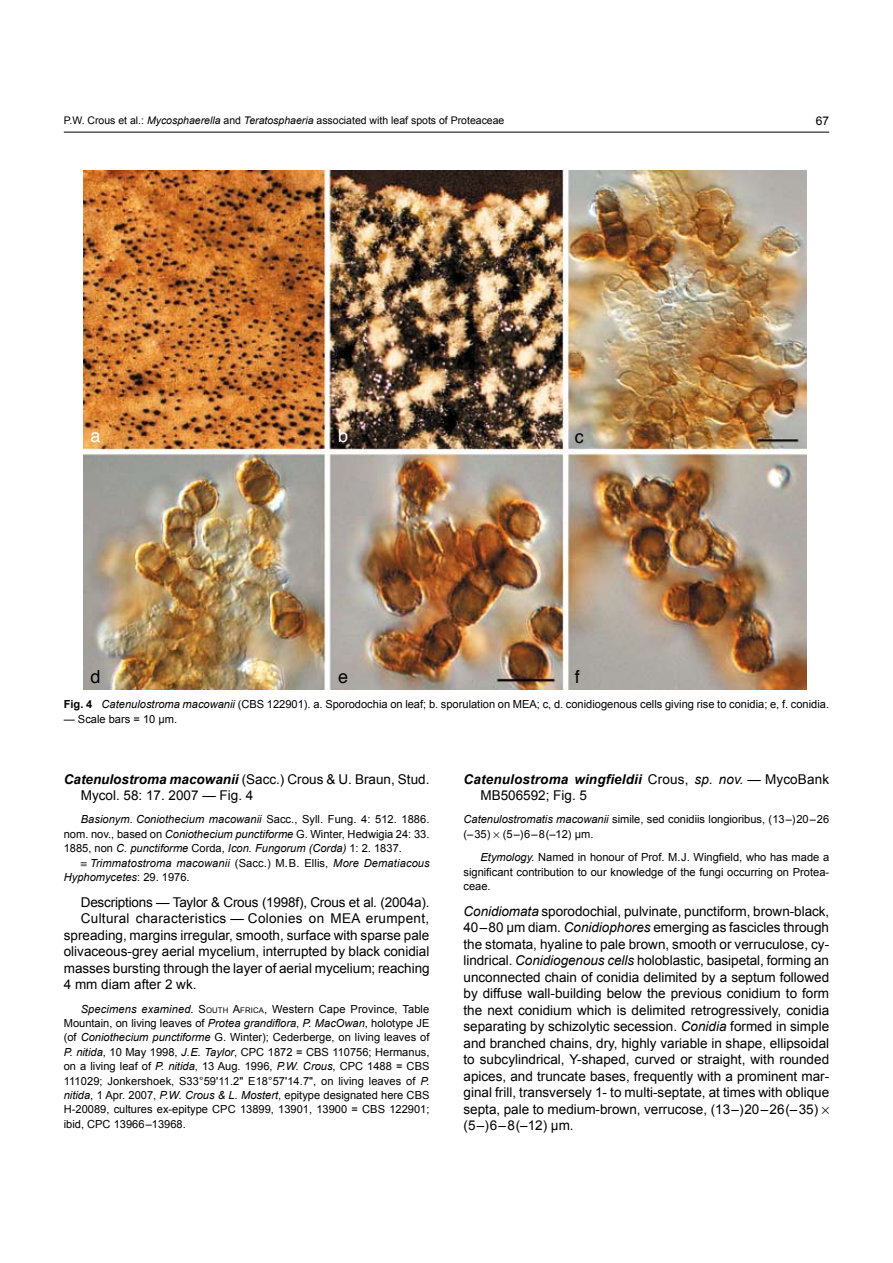
<style>
.page{position:relative;width:893px;height:1263px;background:#fff}
.page>*{position:absolute;margin:0;border:0;box-sizing:border-box;transform-origin:0 0}
.t1{font:18px "Helvetica";color:#000}
.t2{font:18px "Helvetica";color:#fff}
.t3{font:13.5px/16.5px "Arial";color:#000}
.t4{font:13.5px "Arial";letter-spacing:.025em;color:#000}
.t5{font:12px "Arial";color:#000}
.t6{font:11.1px/14.4px "Arial";color:#000;text-align:justify}
.t7{font:italic 11.1px/14.4px "Arial";letter-spacing:.01em;color:#000}
.t8{font:10.5px "Arial";color:#000}
.s1{font-style:italic}
.s2{font-weight:700}
.s3{font-weight:700;font-style:italic}
.s4{font-style:normal}
.s5{font-size:7.8px}
</style>
<div class="page">
<hr style="left:64px;top:132px;width:765px;height:1px;background:#000">
<img style="left:84px;top:170px;width:723px;height:520px">
<p class="t8" style="left:64px;top:115px;width:442px">P.W. Crous et al.: <span class="s1">Mycosphaerella</span> and <span class="s1">Teratosphaeria</span> associated with leaf spots of Proteaceae</p>
<p class="t5" style="left:816px;top:114px;width:15px">67</p>
<h1 class="t2" style="left:90px;top:421px;width:12px">a</h1>
<h1 class="t1" style="left:90px;top:661px;width:12px">d</h1>
<h1 class="t2" style="left:338px;top:421px;width:12px">b</h1>
<h1 class="t1" style="left:575px;top:421px;width:10px">c</h1>
<h1 class="t1" style="left:338px;top:661px;width:12px">e</h1>
<h1 class="t1" style="left:575px;top:661px;width:7px">f</h1>
<p class="t6" style="left:64px;top:697px;width:767px"><span class="s2">Fig. 4</span> <span class="s1">Catenulostroma macowanii</span> (CBS 122901). a. Sporodochia on leaf; b. sporulation on MEA; c, d. conidiogenous cells giving rise to conidia; e, f. conidia.</p>
<p class="t6" style="left:64px;top:711px;width:115px">— Scale bars = 10 µm.</p>
<p class="t3" style="left:81px;top:770px;width:350px;text-indent:-17px"><span class="s3">Catenulostroma macowanii</span> (Sacc.) Crous &amp; U. Braun, Stud.<br>Mycol. 58: 17. 2007 — Fig. 4</p>
<p class="t6" style="left:64px;top:812px;width:367px;text-indent:17px"><span class="s1">Basionym</span>. <span class="s1">Coniothecium macowanii</span> Sacc., Syll. Fung. 4: 512. 1886. nom. nov., based on <span class="s1">Coniothecium punctiforme</span> G. Winter, Hedwigia 24: 33.<br>1885, non <span class="s1">C. punctiforme</span> Corda, <span class="s1">Icon. Fungorum (Corda)</span> 1: 2. 1837.</p>
<p class="t7" style="left:64px;top:855px;width:368px;text-indent:17px">≡ Trimmatostroma macowanii <span class="s4">(Sacc.) M.B. Ellis,</span> More Dematiacous<br>Hyphomycetes<span class="s4">: 29. 1976.</span></p>
<p class="t3" style="left:81px;top:893px;width:350px">Descriptions — Taylor &amp; Crous (1998f), Crous et al<span class="s1">.</span> (2004a).</p>
<p class="t4" style="left:81px;top:911px;width:350px">Cultural characteristics — Colonies on MEA erumpent,</p>
<p class="t3" style="left:64px;top:926px;width:367px">spreading, margins irregular, smooth, surface with sparse pale</p>
<p class="t3" style="left:64px;top:943px;width:367px">olivaceous-grey aerial mycelium, interrupted by black conidial</p>
<p class="t3" style="left:64px;top:959px;width:367px">masses bursting through the layer of aerial mycelium; reaching</p>
<p class="t3" style="left:64px;top:976px;width:134px">4 mm diam after 2 wk.</p>
<p class="t6" style="left:64px;top:1001px;width:367px;text-indent:17px"><span class="s1">Specimens examined</span>. S<span class="s5">outh</span> A<span class="s5">frica</span>, Western Cape Province, Table Mountain, on living leaves of <span class="s1">Protea grandiflora</span>, <span class="s1">P. MacOwan</span>, holotype JE (of <span class="s1">Coniothecium punctiforme</span> G. Winter); Cederberge, on living leaves of <span class="s1">P. nitida</span>, 10 May 1998, <span class="s1">J.E. Taylor</span>, CPC 1872 = CBS 110756; Hermanus, on a living leaf of <span class="s1">P. nitida</span>, 13 Aug. 1996, <span class="s1">P.W. Crous</span>, CPC 1488 = CBS 111029; Jonkershoek, S33°59'11.2" E18°57'14.7", on living leaves of <span class="s1">P. nitida</span>, 1 Apr. 2007, <span class="s1">P.W. Crous &amp; L. Mostert</span>, epitype designated here CBS H-20089, cultures ex-epitype CPC 13899, 13901, 13900 = CBS 122901; ibid, CPC 13966–13968.</p>
<p class="t3" style="left:480px;top:770px;width:350px;text-indent:-17px"><span class="s3">Catenulostroma wingfieldii</span> Crous, <span class="s1">sp. nov.</span> — MycoBank<br>MB506592; Fig. 5</p>
<p class="t6" style="left:463px;top:812px;width:367px"><span class="s1">Catenulostromatis macowanii</span> simile, sed conidiis longioribus, (13–)20–26 (–35) (5–)6–8(–12) µm.</p>
<p class="t6" style="left:463px;top:850px;width:367px;text-indent:17px"><span class="s1">Etymology.</span> Named in honour of Prof. M.J. Wingfield, who has made a significant contribution to our knowledge of the fungi occurring on Protea&shy;ceae.</p>
<p class="t3" style="left:463px;top:902px;width:367px"><span class="s1">Conidiomata</span> sporodochial, pulvinate, punctiform, brown-black, 40–80 µm diam. <span class="s1">Conidiophores</span> emerging as fascicles through the stomata, hyaline to pale brown, smooth or verruculose, cy&shy;lindrical. <span class="s1">Conidiogenous cells</span> holoblastic, basipetal, forming an unconnected chain of conidia delimited by a septum followed by diffuse wall-building below the previous conidium to form the next conidium which is delimited retrogressively, conidia separating by schizolytic secession. <span class="s1">Conidia</span> formed in simple and branched chains, dry, highly variable in shape, ellipsoidal to subcylindrical, Y-shaped, curved or straight, with rounded apices, and truncate bases, frequently with a prominent mar&shy;ginal frill, transversely 1- to multi-septate, at times with oblique septa, pale to medium-brown, verrucose, (13–)20–26(–35) (5–)6–8(–12) µm.</p>
</div>
